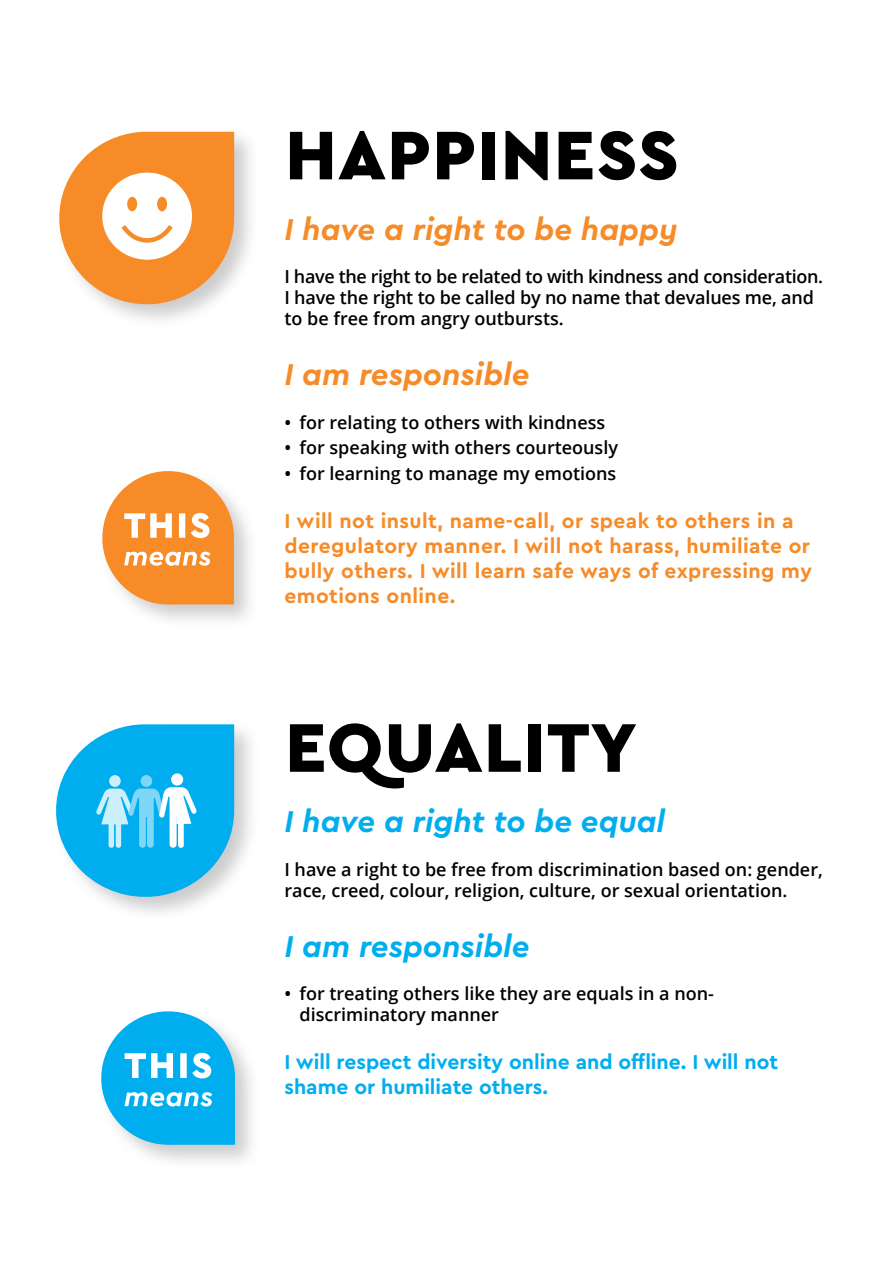
<style>
.page{position:relative;width:893px;height:1263px;background:#fff}
.page>*{position:absolute;margin:0;border:0;box-sizing:border-box;transform-origin:0 0}
.t1{font:900 72px "Cera GR";letter-spacing:.02em;color:#000}
.t2{font:italic 700 31.5px "Cera GR";color:#f68b28}
.t3{font:italic 700 31.5px "Cera GR";color:#00aeef}
.t4{font:700 21px/25.2px "Cera GR";letter-spacing:.02em;color:#f68b28}
.t5{font:700 21px/25.2px "Cera GR";color:#00aeef}
.t6{font:600 18px/21px "Open Sans";color:#000}
</style>
<div class="page">
<div style="left:98px;top:466px;width:161px;height:164px;background:#808080;opacity:.4"></div>
<svg style="left:101px;top:466px;width:133px;height:138px"></svg>
<div style="left:52px;top:720px;width:208px;height:202px;background:#808080;opacity:.4"></div>
<div style="left:55px;top:127px;width:205px;height:203px;background:#808080;opacity:.4"></div>
<div style="left:97px;top:1007px;width:163px;height:163px;background:#808080;opacity:.4"></div>
<svg style="left:100px;top:1007px;width:135px;height:138px"></svg>
<svg style="left:55px;top:132px;width:179px;height:174px"></svg>
<svg style="left:52px;top:724px;width:182px;height:175px"></svg>
<h1 class="t1" style="left:285px;top:114px;width:395px">HAPPINESS</h1>
<h2 class="t2" style="left:284px;top:211px;width:395px">I have a right to be happy</h2>
<p class="t6" style="left:284px;top:266px;width:540px">I have the right to be related to with kindness and consideration.<br>I have the right to be called by no name that devalues me, and to be free from angry outbursts.</p>
<h2 class="t2" style="left:284px;top:357px;width:246px">I am responsible</h2>
<p class="t6" style="left:284px;top:412px;width:322px">• for relating to others with kindness</p>
<p class="t6" style="left:284px;top:437px;width:335px">• for speaking with others courteously</p>
<p class="t6" style="left:284px;top:463px;width:333px">• for learning to manage my emotions</p>
<p class="t4" style="left:284px;top:508px;width:529px">I will not insult, name-call, or speak to others in a deregulatory manner. I will not harass, humiliate or bully others. I will learn safe ways of expressing my emotions online.</p>
<h1 class="t1" style="left:285px;top:706px;width:353px">EQUALITY</h1>
<h2 class="t3" style="left:284px;top:804px;width:382px">I have a right to be equal</h2>
<p class="t6" style="left:284px;top:858px;width:540px">I have a right to be free from discrimination based on: gender, race, creed, colour, religion, culture, or sexual orientation.</p>
<h2 class="t3" style="left:284px;top:928px;width:246px">I am responsible</h2>
<p class="t6" style="left:299px;top:983px;width:416px;text-indent:-15px">• for treating others like they are equals in a non&shy;discriminatory manner</p>
<p class="t5" style="left:284px;top:1049px;width:495px">I will respect diversity online and offline. I will not shame or humiliate others.</p>
</div>
